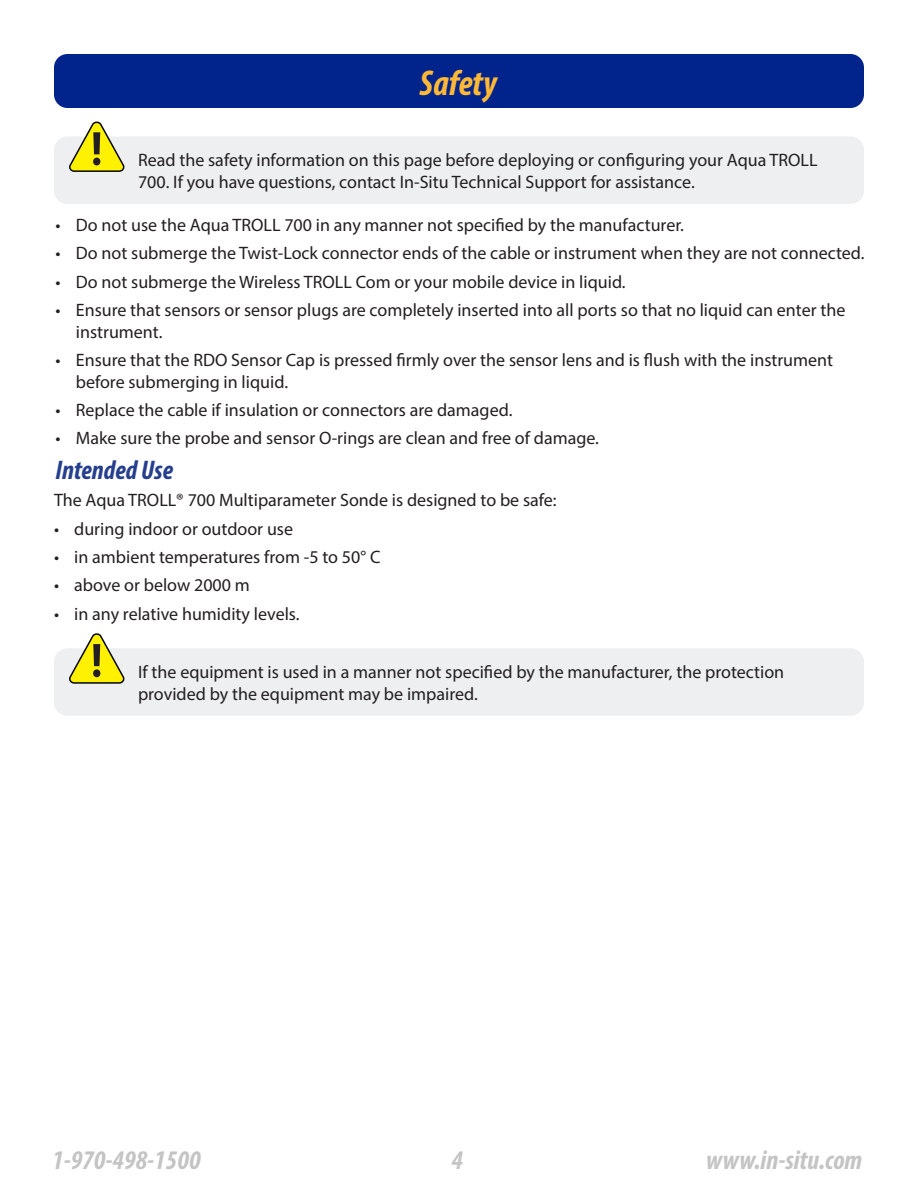
<style>
.page{position:relative;width:918px;height:1188px;background:#fff}
.page>*{position:absolute;margin:0;border:0;box-sizing:border-box;transform-origin:0 0}
.Orange_Bar{font:italic 700 condensed 36px "Myriad Pro";color:#ffb937}
.t1{font:italic 700 condensed 27px "Myriad Pro";color:#c4c4c4}
.Regular_Headings{font:italic 700 condensed 27px "Myriad Pro";color:#253f8e}
.Content{font:18px/21.6px "Myriad Pro";color:#231f20}
.Content_List_Bullets{font:18px/21.6px "Myriad Pro";color:#231f20}
</style>
<div class="page">
<div style="left:54px;top:54px;width:810px;height:54px;background:#00238c;border-radius:14px"></div>
<div style="left:54px;top:136px;width:810px;height:68px;background:#eeeff0;border-radius:14px"></div>
<svg style="left:69px;top:122px;width:55px;height:50px"></svg>
<div style="left:54px;top:648px;width:810px;height:68px;background:#eeeff0;border-radius:14px"></div>
<svg style="left:69px;top:633px;width:55px;height:51px"></svg>
<p class="Orange_Bar" style="left:420px;top:60px;width:79px">Safety</p>
<p class="Content" style="left:138px;top:149px;width:681px">Read the safety information on this page before deploying or configuring your Aqua TROLL<br>700. If you have questions, contact In-Situ Technical Support for assistance.</p>
<p class="Content" style="left:56px;top:214px;width:630px">• Do not use the Aqua TROLL 700 in any manner not specified by the manufacturer.</p>
<p class="Content" style="left:56px;top:242px;width:811px">• Do not submerge the Twist-Lock connector ends of the cable or instrument when they are not connected.</p>
<p class="Content" style="left:56px;top:271px;width:572px">• Do not submerge the Wireless TROLL Com or your mobile device in liquid.</p>
<p class="Content" style="left:76px;top:299px;width:771px;text-indent:-20px">• Ensure that sensors or sensor plugs are completely inserted into all ports so that no liquid can enter the instrument.</p>
<p class="Content" style="left:76px;top:349px;width:759px;text-indent:-20px">• Ensure that the RDO Sensor Cap is pressed firmly over the sensor lens and is flush with the instrument before submerging in liquid.</p>
<p class="Content" style="left:56px;top:399px;width:458px">• Replace the cable if insulation or connectors are damaged.</p>
<p class="Content" style="left:56px;top:427px;width:545px">• Make sure the probe and sensor O-rings are clean and free of damage.</p>
<p class="Regular_Headings" style="left:56px;top:454px;width:119px">Intended Use</p>
<p class="Content_List_Bullets" style="left:54px;top:489px;width:504px">The Aqua TROLL® 700 Multiparameter Sonde is designed to be safe:</p>
<p class="Content" style="left:54px;top:518px;width:241px">• during indoor or outdoor use</p>
<p class="Content" style="left:54px;top:546px;width:328px">• in ambient temperatures from -5 to 50° C</p>
<p class="Content" style="left:54px;top:574px;width:197px">• above or below 2000 m</p>
<p class="Content" style="left:54px;top:603px;width:247px">• in any relative humidity levels.</p>
<p class="Content_List_Bullets" style="left:138px;top:661px;width:648px">If the equipment is used in a manner not specified by the manufacturer, the protection provided by the equipment may be impaired.</p>
<h2 class="t1" style="left:52px;top:1143px;width:150px">1-970-498-1500</h2>
<h2 class="t1" style="left:706px;top:1143px;width:157px">www.in-situ.com</h2>
<h2 class="t1" style="left:451px;top:1143px;width:13px">4</h2>
</div>
